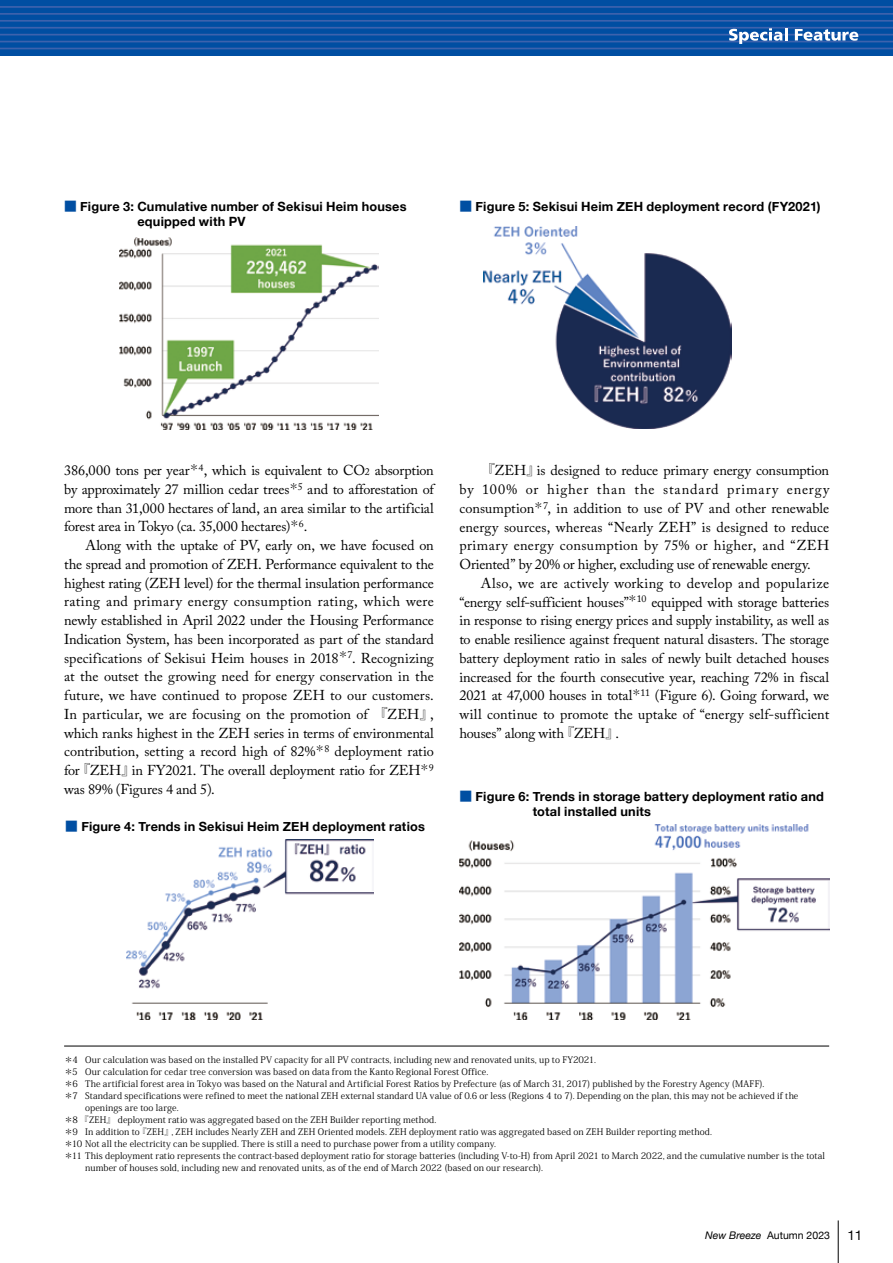
<style>
.page{position:relative;width:893px;height:1263px;background:#fff}
.page>*{position:absolute;margin:0;border:0;box-sizing:border-box;transform-origin:0 0}
.t1{font:14.25px/18.8px "Adobe Caslon Pro";letter-spacing:-.01em;color:#000;text-align:justify}
.t2{font:13.5px "Helvetica Neue";color:#000}
.t3{font:700 12.75px/15px "Helvetica Neue";letter-spacing:.015em;color:#000}
.t4{font:10.5px "Helvetica Neue";color:#000}
.t5{font:9px "Koz Min Pr 6 N";letter-spacing:.01em;color:#000}
.s1{font-family:"Shin Go Pro";font-weight:400;color:#004ea2}
.s2{font-size:10.05px}
.s3{font-family:"Koz Min Pro"}
.s4{font-style:italic}
</style>
<div class="page">
<img style="left:119px;top:237px;width:260px;height:192px">
<hr style="left:64px;top:1046px;width:765px;height:1px;background:#000">
<img style="left:126px;top:840px;width:248px;height:179px">
<img style="left:483px;top:226px;width:249px;height:202px">
<img style="left:459px;top:824px;width:370px;height:195px">
<hr style="left:838px;top:1220px;width:1px;height:43px;background:#000">
<div style="left:0;top:0;width:893px;height:55px;background:#004ea2"></div>
<hr style="left:0;top:6px;width:893px;height:2px;background:#3d62ad">
<hr style="left:0;top:13px;width:893px;height:2px;background:#3d62ad">
<hr style="left:0;top:20px;width:893px;height:2px;background:#3d62ad">
<hr style="left:0;top:27px;width:893px;height:2px;background:#3d62ad">
<hr style="left:0;top:34px;width:893px;height:1px;background:#3d62ad">
<hr style="left:0;top:41px;width:893px;height:1px;background:#3d62ad">
<hr style="left:0;top:48px;width:893px;height:1px;background:#3d62ad">
<svg style="left:729px;top:28px;width:59px;height:16px"></svg>
<svg style="left:795px;top:29px;width:63px;height:12px"></svg>
<p class="t3" style="left:137px;top:200px;width:271px;text-indent:-73px"><span class="s1">■</span> Figure 3: Cumulative number of Sekisui Heim houses equipped with PV</p>
<p class="t3" style="left:459px;top:200px;width:362px"><span class="s1">■</span> Figure 5: Sekisui Heim ZEH deployment record (FY2021)</p>
<p class="t1" style="left:64px;top:461px;width:371px">386,000 tons per year<sup>＊</sup><sup>4</sup>, which is equivalent to CO<span class="s2">2</span> absorption by approximately 27 million cedar trees<sup>＊</sup><sup>5</sup> and to afforestation of more than 31,000 hectares of land, an area similar to the artificial forest area in Tokyo (ca. 35,000 hectares)<sup>＊</sup><sup>6</sup>.</p>
<p class="t1" style="left:64px;top:536px;width:371px;text-indent:21px">Along with the uptake of PV, early on, we have focused on the spread and promotion of ZEH. Performance equivalent to the highest rating (ZEH level) for the thermal insulation performance rating and primary energy consumption rating, which were newly established in April 2022 under the Housing Performance Indication System, has been incorporated as part of the standard specifications of Sekisui Heim houses in 2018<sup>＊</sup><sup>7</sup>. Recognizing at the outset the growing need for energy conservation in the future, we have continued to propose ZEH to our customers.<br>In particular, we are focusing on the promotion of <span class="s3">『</span>ZEH<span class="s3">』</span>, which ranks highest in the ZEH series in terms of environmental contribution, setting a record high of 82%<sup>＊</sup><sup>8</sup> deployment ratio for<span class="s3">『</span>ZEH<span class="s3">』</span>in FY2021. The overall deployment ratio for ZEH<sup>＊</sup><sup>9 </sup>was 89% (Figures 4 and 5).</p>
<p class="t3" style="left:65px;top:819px;width:361px"><span class="s1">■</span> Figure 4: Trends in Sekisui Heim ZEH deployment ratios</p>
<p class="t1" style="left:459px;top:461px;width:371px;text-indent:21px"><span class="s3">『</span>ZEH<span class="s3">』</span>is designed to reduce primary energy consumption by 100% or higher than the standard primary energy consumption<sup>＊</sup><sup>7</sup>, in addition to use of PV and other renewable energy sources, whereas “Nearly ZEH” is designed to reduce primary energy consumption by 75% or higher, and “ZEH Oriented” by 20% or higher, excluding use of renewable energy.</p>
<p class="t1" style="left:459px;top:574px;width:371px;text-indent:21px">Also, we are actively working to develop and popularize “energy self-sufficient houses”<sup>＊</sup><sup>10</sup> equipped with storage batteries in response to rising energy prices and supply instability, as well as to enable resilience against frequent natural disasters. The storage battery deployment ratio in sales of newly built detached houses increased for the fourth consecutive year, reaching 72% in fiscal 2021 at 47,000 houses in total<sup>＊</sup><sup>11</sup> (Figure 6). Going forward, we will continue to promote the uptake of “energy self-sufficient houses” along with<span class="s3">『</span>ZEH<span class="s3">』</span>.</p>
<p class="t3" style="left:533px;top:789px;width:293px;text-indent:-73px"><span class="s1">■</span> Figure 6: Trends in storage battery deployment ratio and total installed units</p>
<p class="t5" style="left:64px;top:1054px;width:533px">＊4 Our calculation was based on the installed PV capacity for all PV contracts, including new and renovated units, up to FY2021.</p>
<p class="t5" style="left:64px;top:1066px;width:426px">＊5 Our calculation for cedar tree conversion was based on data from the Kanto Regional Forest Office.</p>
<p class="t5" style="left:64px;top:1078px;width:702px">＊6 The artificial forest area in Tokyo was based on the Natural and Artificial Forest Ratios by Prefecture (as of March 31, 2017) published by the Forestry Agency (MAFF).</p>
<p class="t5" style="left:64px;top:1090px;width:736px">＊7 Standard specifications were refined to meet the national ZEH external standard UA value of 0.6 or less (Regions 4 to 7). Depending on the plan, this may not be achieved if the</p>
<p class="t5" style="left:85px;top:1102px;width:95px">openings are too large.</p>
<p class="t5" style="left:64px;top:1114px;width:374px">＊8 『ZEH』 deployment ratio was aggregated based on the ZEH Builder reporting method.</p>
<p class="t5" style="left:64px;top:1126px;width:649px">＊9 In addition to『ZEH』, ZEH includes Nearly ZEH and ZEH Oriented models. ZEH deployment ratio was aggregated based on ZEH Builder reporting method.</p>
<p class="t5" style="left:64px;top:1138px;width:433px">＊10 Not all the electricity can be supplied. There is still a need to purchase power from a utility company.</p>
<p class="t5" style="left:64px;top:1150px;width:762px">＊11 This deployment ratio represents the contract-based deployment ratio for storage batteries (including V-to-H) from April 2021 to March 2022, and the cumulative number is the total</p>
<p class="t5" style="left:85px;top:1162px;width:459px">number of houses sold, including new and renovated units, as of the end of March 2022 (based on our research).</p>
<p class="t4" style="left:705px;top:1227px;width:126px"><span class="s4">New Breeze</span> Autumn 2023</p>
<p class="t2" style="left:847px;top:1225px;width:17px">11</p>
</div>
